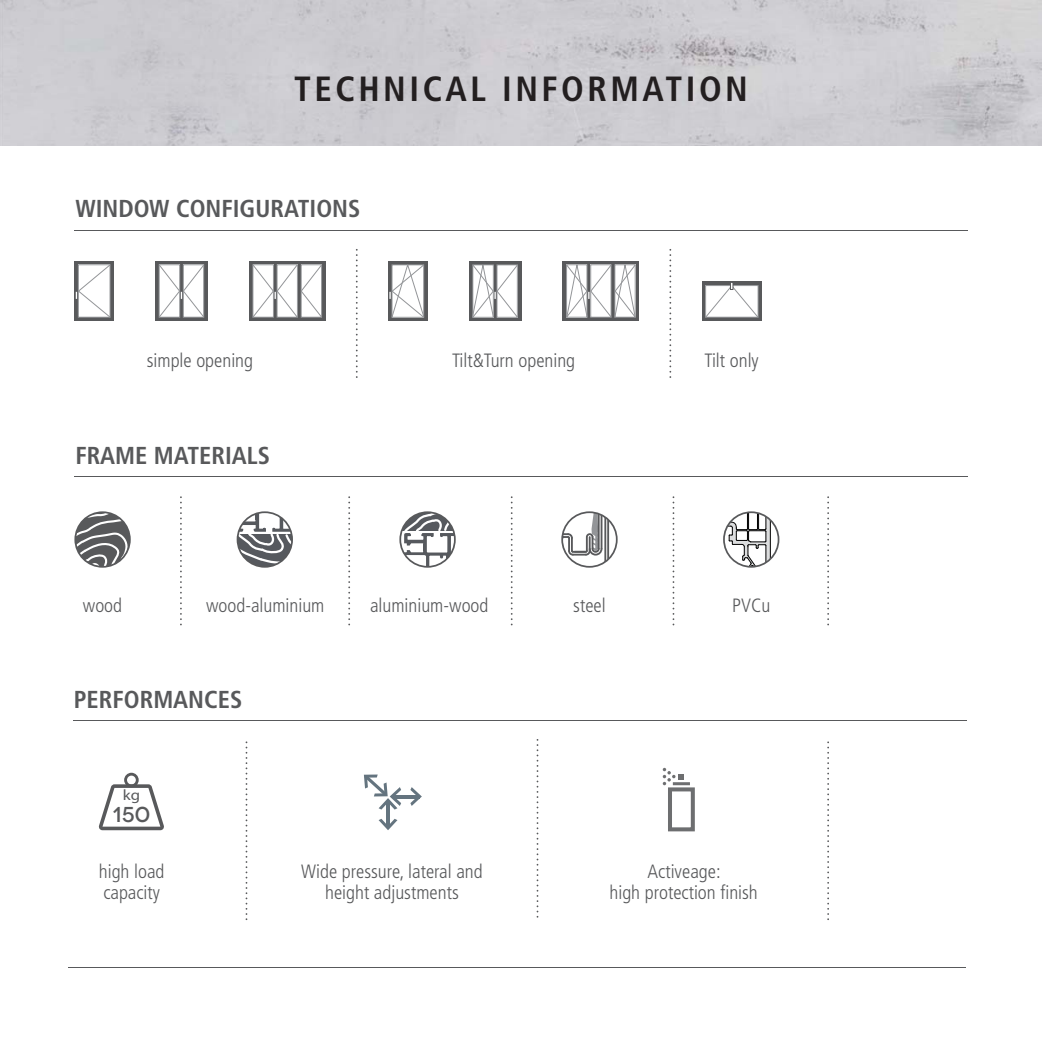
<style>
.page{position:relative;width:1042px;height:1042px;background:#fff}
.page>*{position:absolute;margin:0;border:0;box-sizing:border-box;transform-origin:0 0}
.t1{font:700 condensed 35px "Frutiger LT Std";letter-spacing:.1em;color:#231f20}
.t2{font:700 condensed 24.5px "Frutiger LT Std";color:#58595b}
.t3{font:500 21.53px "Novecentowide";color:#58595b}
.t4{font:300 condensed 19.25px/21px "Frutiger LT Std";color:#58595b;text-align:center}
.t5{font:15.05px "Myriad Pro";color:#58595b;scale:1.11 1}
</style>
<div class="page">
<hr style="left:74px;top:231px;width:893px;height:1px;background:#58595b">
<div style="left:563px;top:261px;width:76px;height:60px;background:#58595b"></div>
<div style="left:75px;top:261px;width:39px;height:60px;background:#58595b"></div>
<div style="left:155px;top:261px;width:52px;height:60px;background:#58595b"></div>
<div style="left:249px;top:261px;width:76px;height:60px;background:#58595b"></div>
<div style="left:702px;top:282px;width:60px;height:39px;background:#58595b"></div>
<div style="left:469px;top:261px;width:52px;height:60px;background:#58595b"></div>
<div style="left:388px;top:261px;width:39px;height:60px;background:#58595b"></div>
<svg style="left:566px;top:264px;width:70px;height:54px;background:#dadbdb"></svg>
<svg style="left:76px;top:264px;width:35px;height:54px;background:#e5e5e6"></svg>
<svg style="left:159px;top:264px;width:45px;height:54px;background:#e3e3e4"></svg>
<svg style="left:252px;top:264px;width:70px;height:54px;background:#dfdfe0"></svg>
<svg style="left:472px;top:264px;width:46px;height:54px;background:#dddedf"></svg>
<svg style="left:389px;top:264px;width:35px;height:54px;background:#dfdfe0"></svg>
<svg style="left:705px;top:282px;width:53px;height:36px;background:#e2e2e3"></svg>
<svg style="left:356px;top:249px;width:2px;height:129px"></svg>
<svg style="left:669px;top:249px;width:2px;height:129px"></svg>
<img style="left:0;top:0;width:1042px;height:145px">
<hr style="left:74px;top:476px;width:893px;height:1px;background:#58595b">
<svg style="left:74px;top:511px;width:57px;height:57px"></svg>
<svg style="left:237px;top:511px;width:56px;height:57px"></svg>
<svg style="left:348px;top:496px;width:2px;height:129px"></svg>
<svg style="left:180px;top:496px;width:2px;height:129px"></svg>
<svg style="left:399px;top:511px;width:57px;height:57px"></svg>
<svg style="left:511px;top:496px;width:1px;height:129px"></svg>
<svg style="left:561px;top:511px;width:56px;height:57px"></svg>
<svg style="left:672px;top:496px;width:2px;height:129px"></svg>
<svg style="left:723px;top:511px;width:56px;height:57px"></svg>
<svg style="left:827px;top:496px;width:2px;height:129px"></svg>
<svg style="left:99px;top:773px;width:65px;height:57px"></svg>
<hr style="left:73px;top:720px;width:893px;height:1px;background:#58595b">
<hr style="left:68px;top:967px;width:898px;height:1px;background:#58595b">
<svg style="left:536px;top:739px;width:2px;height:178px"></svg>
<svg style="left:827px;top:741px;width:2px;height:179px"></svg>
<hr style="left:386px;top:801px;width:4px;height:27px;background:#64747f">
<svg style="left:379px;top:819px;width:18px;height:11px"></svg>
<hr style="left:393px;top:795px;width:26px;height:3px;background:#64747f">
<svg style="left:410px;top:787px;width:12px;height:19px"></svg>
<svg style="left:364px;top:774px;width:37px;height:35px"></svg>
<div style="left:668px;top:787px;width:27px;height:44px;border:4px solid #6d6e70"></div>
<svg style="left:663px;top:768px;width:21px;height:17px"></svg>
<hr style="left:673px;top:782px;width:17px;height:3px;background:#6d6e70">
<svg style="left:246px;top:741px;width:1px;height:179px"></svg>
<h1 class="t1" style="left:294px;top:72px;width:455px">TECHNICAL INFORMATION</h1>
<p class="t2" style="left:75px;top:196px;width:286px">WINDOW CONFIGURATIONS</p>
<p class="t4" style="left:147px;top:351px;width:108px">simple opening</p>
<p class="t2" style="left:75px;top:443px;width:196px">FRAME MATERIALS</p>
<p class="t4" style="left:452px;top:351px;width:125px">Tilt&amp;Turn opening</p>
<p class="t4" style="left:704px;top:351px;width:56px">Tilt only</p>
<p class="t4" style="left:83px;top:596px;width:41px">wood</p>
<p class="t4" style="left:206px;top:596px;width:120px">wood-aluminium</p>
<p class="t4" style="left:370px;top:596px;width:120px">aluminium-wood</p>
<p class="t4" style="left:573px;top:596px;width:34px">steel</p>
<p class="t4" style="left:732px;top:596px;width:40px">PVCu</p>
<p class="t2" style="left:74px;top:688px;width:170px">PERFORMANCES</p>
<p class="t5" style="left:123px;top:786px;width:17px">kg</p>
<p class="t3" style="left:113px;top:802px;width:39px">150</p>
<p class="t4" style="left:99px;top:861px;width:67px;text-align:left">high load capacity</p>
<p class="t4" style="left:301px;top:861px;width:183px">Wide pressure, lateral and height adjustments</p>
<p class="t4" style="left:609px;top:861px;width:150px">Activeage:<br>high protection finish</p>
</div>
